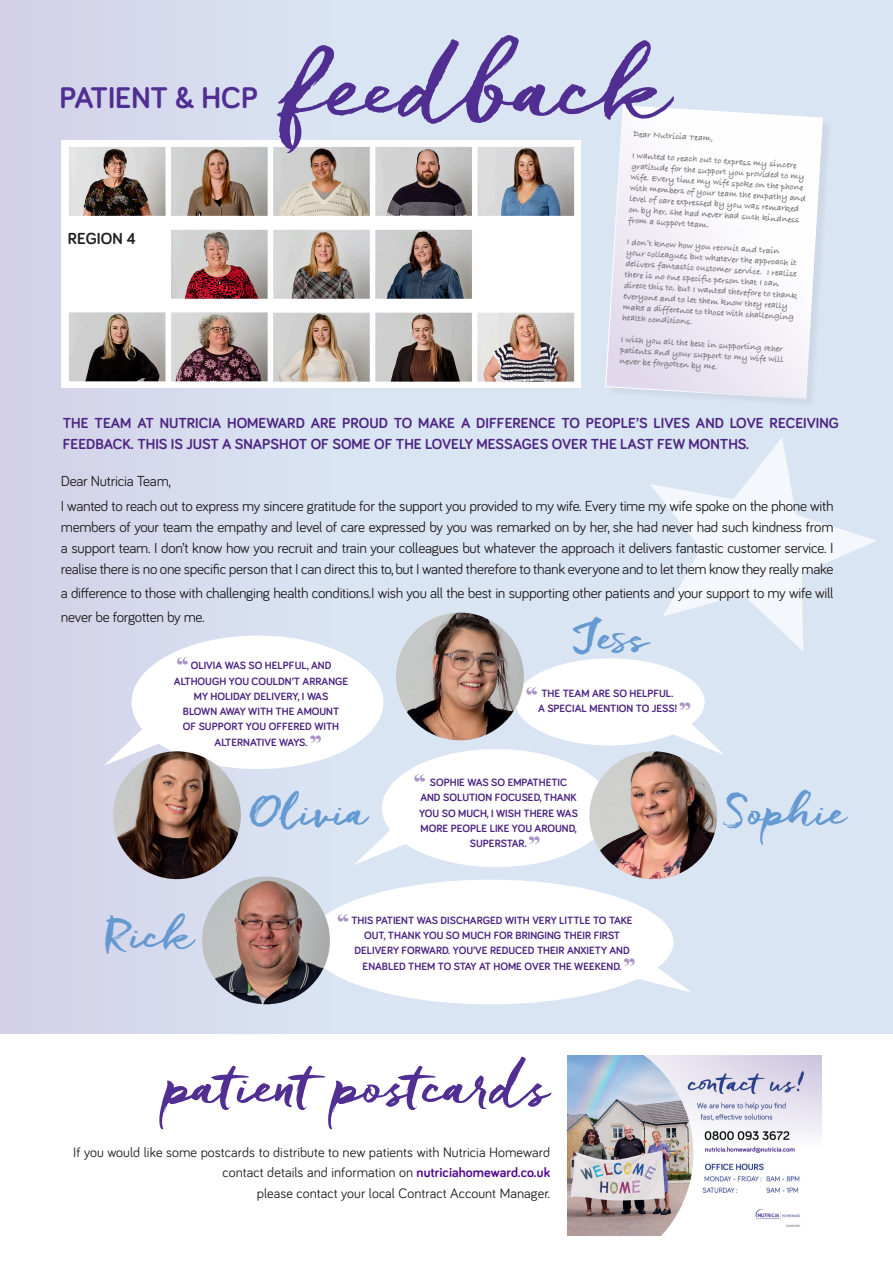
<style>
.page{position:relative;width:893px;height:1263px;background:#dae5f4}
.page>*{position:absolute;margin:0;border:0;box-sizing:border-box;transform-origin:0 0}
.t1{font:96.6px "Freeland";color:#502e92}
.t2{font:58.5px "Freeland";letter-spacing:-.01em;color:#502e92}
.t3{font:44.4px "Freeland";letter-spacing:-.01em;color:#6599d1}
.t4{font:500 38.55px "Big Caslon";color:#ab92c4}
.t5{font:700 30.9px "Bariol";color:#502e92}
.t6{font:700 16.5px "Bariol";color:#231f20}
.t7{font:15px/21px "Bariol";letter-spacing:-.02em;color:#231f20;text-align:justify}
.t8{font:700 15px/21px "Bariol";color:#4e2582}
.t9{font:14.1px/20.5px "Bariol";letter-spacing:.005em;color:#231f20;text-align:right}
.t10{font:700 10.95px/15.3px "Bariol";color:#4e2582;text-align:center}
.t11{font:700 9px/10.8px "Bradley Hand ITCTT";color:#6c6d70}
.s1{font-weight:700;color:#520692}
</style>
<div class="page">
<div style="left:0;top:0;width:394px;height:1263px;background:#d6daed"></div>
<div style="left:132px;top:635px;width:251px;height:134px;background:#fff;border-radius:50%"></div>
<div style="left:382px;top:749px;width:229px;height:118px;background:#fff;border-radius:50%"></div>
<div style="left:307px;top:880px;width:366px;height:124px;background:#fff;border-radius:50%"></div>
<svg style="left:104px;top:723px;width:55px;height:43px"></svg>
<svg style="left:354px;top:822px;width:56px;height:43px"></svg>
<svg style="left:633px;top:957px;width:58px;height:35px"></svg>
<svg style="left:650px;top:438px;width:226px;height:213px"></svg>
<img style="left:113px;top:751px;width:128px;height:128px;border-radius:64px">
<img style="left:589px;top:751px;width:128px;height:128px;border-radius:64px">
<img style="left:202px;top:876px;width:128px;height:128px;border-radius:64px">
<div style="left:515px;top:658px;width:190px;height:87px;background:#fff;border-radius:50%"></div>
<svg style="left:668px;top:714px;width:55px;height:41px"></svg>
<svg style="left:605px;top:105px;width:219px;height:295px"></svg>
<img style="left:62px;top:140px;width:519px;height:248px">
<div style="left:0;top:1035px;width:893px;height:228px;background:#fff"></div>
<img style="left:568px;top:1056px;width:254px;height:180px">
<img style="left:396px;top:613px;width:128px;height:127px;border-radius:64px">
<p class="t5" style="left:60px;top:77px;width:200px">PATIENT &amp; HCP</p>
<p class="t6" style="left:68px;top:227px;width:69px">REGION 4</p>
<p class="t1" style="left:283px;top:24px;width:390px">feedback</p>
<p class="t11" style="left:634px;top:128px;width:81px;rotate:3deg">Dear Nutricia Team,</p>
<p class="t11" style="left:632px;top:150px;width:177px;rotate:3deg">I wanted to reach out to express my sincere gratitude for the support you provided to my wife. Every time my wife spoke on the phone with members of your team the empathy and level of care expressed by you was remarked on by her, she had never had such kindness from a support team.</p>
<p class="t11" style="left:626px;top:237px;width:175px;rotate:3deg">I don’t know how you recruit and train your colleagues but whatever the approach it delivers fantastic customer service. I realise there is no one specifi c person that I can direct this to, but I wanted therefore to thank everyone and to let them know they really make a difference to those with challenging health conditions.</p>
<p class="t11" style="left:621px;top:334px;width:165px;rotate:3deg">I wish you all the best in supporting other patients and your support to my wife will never be forgotten by me.</p>
<p class="t8" style="left:63px;top:412px;width:778px">THE TEAM AT NUTRICIA HOMEWARD ARE PROUD TO MAKE A DIFFERENCE TO PEOPLE’S LIVES AND LOVE RECEIVING<br>FEEDBACK. THIS IS JUST A SNAPSHOT OF SOME OF THE LOVELY MESSAGES OVER THE LAST FEW MONTHS.</p>
<p class="t7" style="left:61px;top:469px;width:112px">Dear Nutricia Team,</p>
<p class="t7" style="left:61px;top:494px;width:774px">I wanted to reach out to express my sincere gratitude for the support you provided to my wife. Every time my wife spoke on the phone with members of your team the empathy and level of care expressed by you was remarked on by her, she had never had such kindness from a support team. I don’t know how you recruit and train your colleagues but whatever the approach it delivers fantastic customer service. I realise there is no one specific person that I can direct this to, but I wanted therefore to thank everyone and to let them know they really make</p>
<p class="t7" style="left:61px;top:580px;width:774px;line-height:24px">a difference to those with challenging health conditions.I wish you all the best in supporting other patients and your support to my wife will never be forgotten by me.</p>
<p class="t3" style="left:573px;top:608px;width:83px">Jess</p>
<p class="t4" style="left:178px;top:640px;width:12px">“</p>
<p class="t10" style="left:174px;top:658px;width:176px">OLIVIA WAS SO HELPFUL, AND<br>ALTHOUGH YOU COULDN’T ARRANGE<br>MY HOLIDAY DELIVERY, I WAS<br>BLOWN AWAY WITH THE AMOUNT<br>OF SUPPORT YOU OFFERED WITH<br>ALTERNATIVE WAYS.</p>
<p class="t4" style="left:321px;top:760px;width:12px;rotate:-180deg">“</p>
<p class="t3" style="left:249px;top:782px;width:121px">Olivia</p>
<p class="t4" style="left:527px;top:670px;width:12px">“</p>
<p class="t10" style="left:538px;top:685px;width:140px;line-height:15.8px">THE TEAM ARE SO HELPFUL.<br>A SPECIAL MENTION TO JESS!</p>
<p class="t4" style="left:690px;top:727px;width:12px;rotate:-180deg">“</p>
<p class="t4" style="left:415px;top:757px;width:12px">“</p>
<p class="t10" style="left:419px;top:774px;width:160px">SOPHIE WAS SO EMPATHETIC<br>AND SOLUTION FOCUSED, THANK<br>YOU SO MUCH, I WISH THERE WAS<br>MORE PEOPLE LIKE YOU AROUND,<br>SUPERSTAR.</p>
<p class="t4" style="left:539px;top:861px;width:12px;rotate:-180deg">“</p>
<p class="t3" style="left:104px;top:905px;width:92px">Rick</p>
<p class="t4" style="left:338px;top:896px;width:12px">“</p>
<p class="t10" style="left:351px;top:912px;width:283px">THIS PATIENT WAS DISCHARGED WITH VERY LITTLE TO TAKE OUT, THANK YOU SO MUCH FOR BRINGING THEIR FIRST DELIVERY FORWARD. YOU’VE REDUCED THEIR ANXIETY AND ENABLED THEM TO STAY AT HOME OVER THE WEEKEND.</p>
<p class="t4" style="left:634px;top:984px;width:12px;rotate:-180deg">“</p>
<p class="t3" style="left:725px;top:783px;width:123px">Sophie</p>
<p class="t2" style="left:166px;top:1047px;width:386px">patient postcards</p>
<p class="t9" style="left:73px;top:1141px;width:478px">If you would like some postcards to distribute to new patients with Nutricia Homeward contact details and information on <span class="s1">nutriciahomeward.co.uk</span></p>
<p class="t9" style="left:257px;top:1182px;width:295px">please contact your local Contract Account Manager.</p>
</div>
